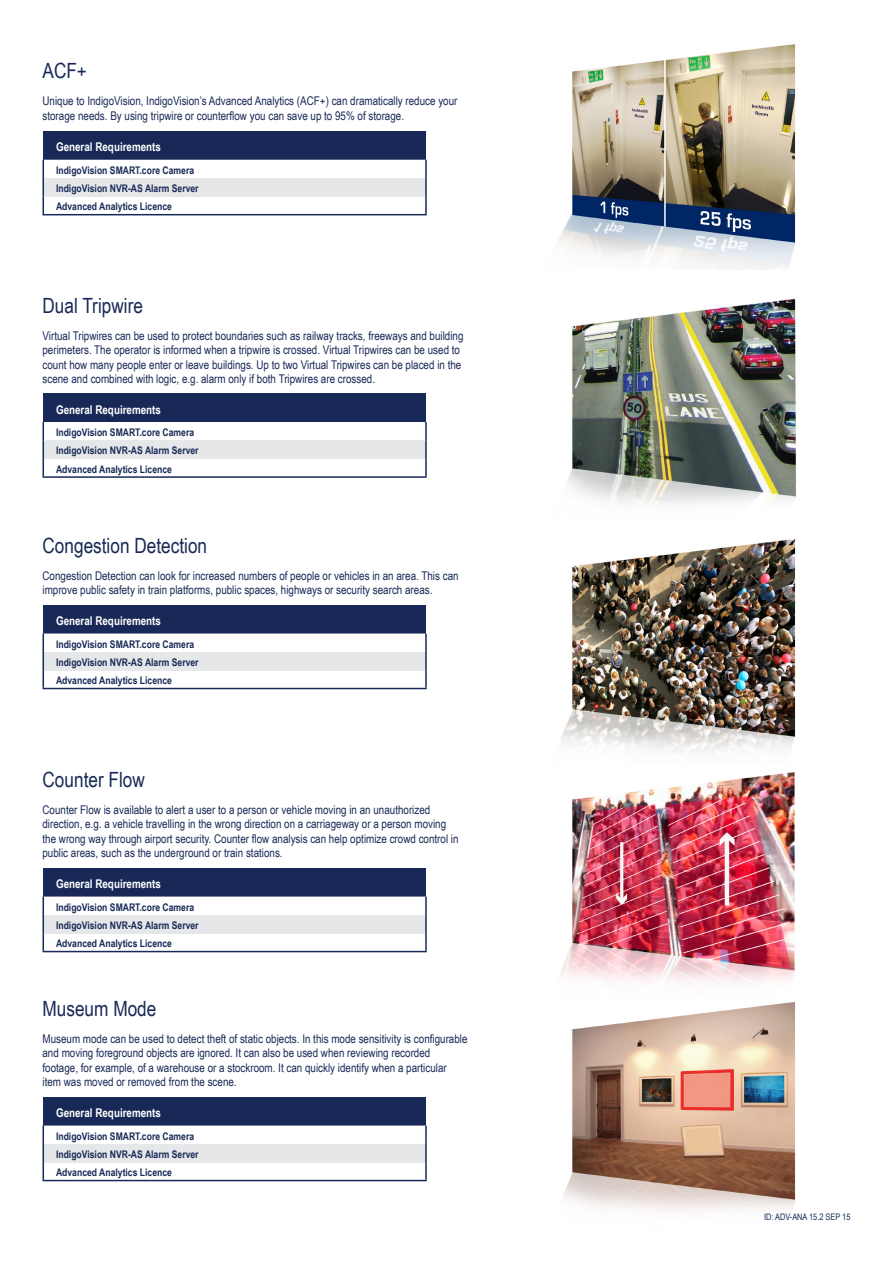
<style>
.page{position:relative;width:893px;height:1263px;background:#fff}
.page>*{position:absolute;margin:0;border:0;box-sizing:border-box;transform-origin:0 0}
.t1{font:21px "Arial Narrow";color:#182957}
.t2{font:12px/14.4px "Arial Narrow";color:#182957}
.t3{font:700 12px "Arial Narrow";color:#fff}
.t4{font:700 10.5px/18.3px "Arial Narrow";color:#182957}
.t5{font:9px "Arial Narrow";color:#182957}
</style>
<div class="page">
<img style="left:563px;top:1001px;width:233px;height:211px">
<div style="left:43px;top:131px;width:383px;height:29px;background:#182957"></div>
<svg style="left:43px;top:160px;width:384px;height:55px"></svg>
<div style="left:43px;top:394px;width:383px;height:28px;background:#182957"></div>
<hr style="left:43px;top:476px;width:384px;height:2px;background:#182957">
<svg style="left:43px;top:422px;width:384px;height:55px"></svg>
<div style="left:43px;top:605px;width:383px;height:28px;background:#182957"></div>
<hr style="left:43px;top:688px;width:384px;height:1px;background:#182957">
<svg style="left:43px;top:633px;width:384px;height:55px"></svg>
<div style="left:43px;top:868px;width:383px;height:28px;background:#182957"></div>
<hr style="left:43px;top:951px;width:384px;height:1px;background:#182957">
<svg style="left:43px;top:896px;width:384px;height:55px"></svg>
<div style="left:43px;top:1097px;width:383px;height:28px;background:#182957"></div>
<hr style="left:43px;top:1180px;width:384px;height:1px;background:#182957">
<svg style="left:43px;top:1125px;width:384px;height:55px"></svg>
<img style="left:558px;top:44px;width:238px;height:225px">
<img style="left:567px;top:298px;width:229px;height:207px">
<img style="left:561px;top:539px;width:235px;height:214px">
<img style="left:560px;top:772px;width:235px;height:211px">
<h1 class="t1" style="left:43px;top:55px;width:46px">ACF+</h1>
<p class="t2" style="left:43px;top:93px;width:416px">Unique to IndigoVision, IndigoVision’s Advanced Analytics (ACF+) can dramatically reduce your storage needs. By using tripwire or counterflow you can save up to 95% of storage.</p>
<p class="t3" style="left:56px;top:138px;width:106px">General Requirements</p>
<p class="t4" style="left:56px;top:160px;width:144px">IndigoVision SMART.core Camera<br>IndigoVision NVR-AS Alarm Server<br>Advanced Analytics Licence</p>
<h1 class="t1" style="left:43px;top:290px;width:102px">Dual Tripwire</h1>
<p class="t2" style="left:43px;top:328px;width:422px">Virtual Tripwires can be used to protect boundaries such as railway tracks, freeways and building perimeters. The operator is informed when a tripwire is crossed. Virtual Tripwires can be used to count how many people enter or leave buildings. Up to two Virtual Tripwires can be placed in the scene and combined with logic, e.g. alarm only if both Tripwires are crossed.</p>
<p class="t3" style="left:56px;top:400px;width:106px">General Requirements</p>
<p class="t4" style="left:56px;top:423px;width:144px">IndigoVision SMART.core Camera<br>IndigoVision NVR-AS Alarm Server<br>Advanced Analytics Licence</p>
<h1 class="t1" style="left:43px;top:530px;width:166px">Congestion Detection</h1>
<p class="t2" style="left:43px;top:568px;width:418px">Congestion Detection can look for increased numbers of people or vehicles in an area. This can improve public safety in train platforms, public spaces, highways or security search areas.</p>
<p class="t3" style="left:56px;top:612px;width:106px">General Requirements</p>
<p class="t4" style="left:56px;top:634px;width:144px">IndigoVision SMART.core Camera<br>IndigoVision NVR-AS Alarm Server<br>Advanced Analytics Licence</p>
<h1 class="t1" style="left:43px;top:764px;width:104px">Counter Flow</h1>
<p class="t2" style="left:43px;top:802px;width:418px">Counter Flow is available to alert a user to a person or vehicle moving in an unauthorized direction, e.g. a vehicle travelling in the wrong direction on a carriageway or a person moving the wrong way through airport security. Counter flow analysis can help optimize crowd control in public areas, such as the underground or train stations.</p>
<p class="t3" style="left:56px;top:875px;width:106px">General Requirements</p>
<p class="t4" style="left:56px;top:897px;width:144px">IndigoVision SMART.core Camera<br>IndigoVision NVR-AS Alarm Server<br>Advanced Analytics Licence</p>
<h1 class="t1" style="left:43px;top:993px;width:115px">Museum Mode</h1>
<p class="t2" style="left:43px;top:1031px;width:427px">Museum mode can be used to detect theft of static objects. In this mode sensitivity is configurable and moving foreground objects are ignored. It can also be used when reviewing recorded footage, for example, of a warehouse or a stockroom. It can quickly identify when a particular item was moved or removed from the scene.</p>
<p class="t3" style="left:56px;top:1104px;width:106px">General Requirements</p>
<p class="t4" style="left:56px;top:1126px;width:144px">IndigoVision SMART.core Camera<br>IndigoVision NVR-AS Alarm Server<br>Advanced Analytics Licence</p>
<p class="t5" style="left:764px;top:1211px;width:88px">ID: ADV-ANA 15.2 SEP 15</p>
</div>
